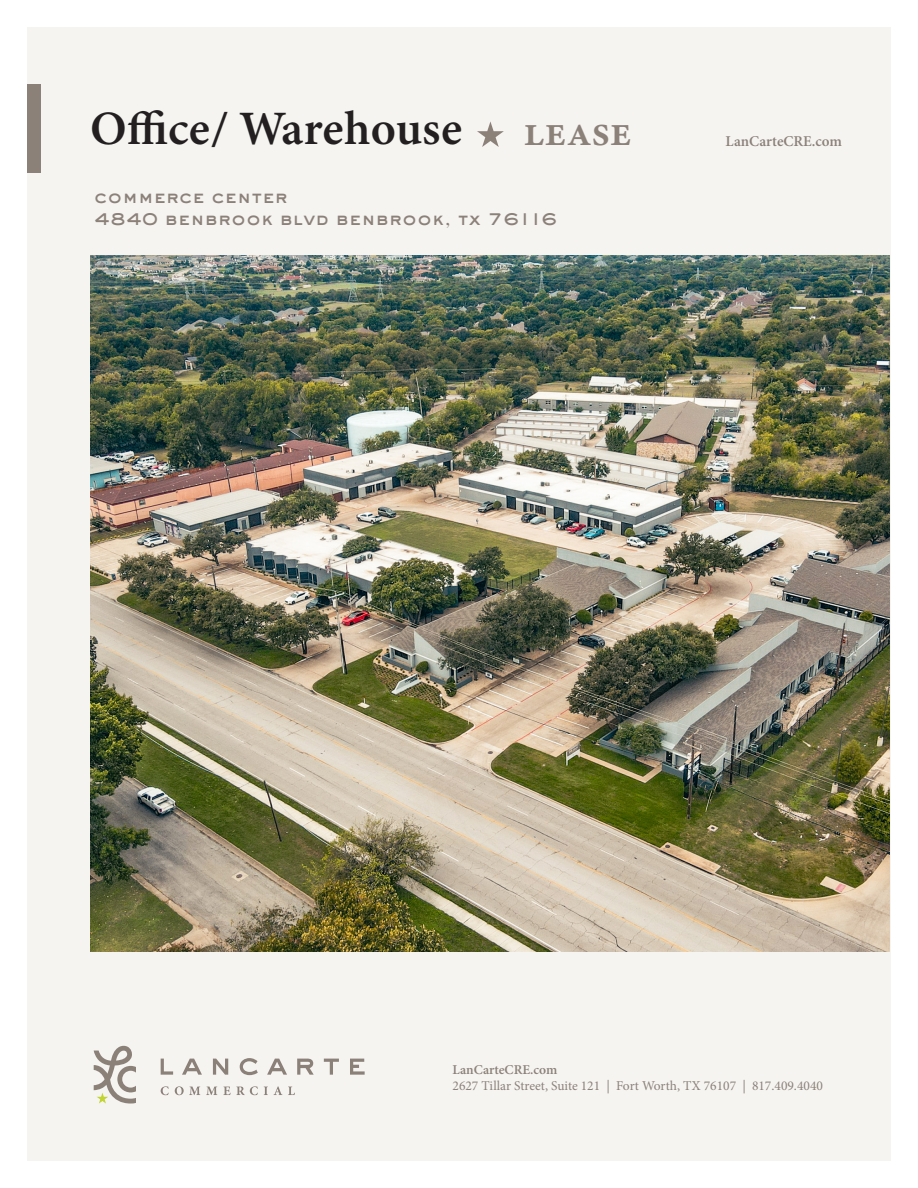
<style>
.page{position:relative;width:918px;height:1188px;background:#f5f4f1}
.page>*{position:absolute;margin:0;border:0;box-sizing:border-box;transform-origin:0 0}
.t1{font:48px "Minion Variable Concept";letter-spacing:.005em;color:#231f20}
.t2{font:42px "Minion Variable Concept";letter-spacing:.03em;color:#8c8179}
.t3{font:18px "Sackers Gothic Heavy AT";color:#8c8179}
.t4{font:600 15px "Minion Pro";color:#8c8179}
.t5{font:13.5px "Minion Pro";color:#8c8179}
.t6{font:600 13.5px "Minion Pro";color:#8c8179}
</style>
<div class="page">
<div style="left:0;top:0;width:27px;height:1188px;background:#fff"></div>
<div style="left:0;top:0;width:918px;height:27px;background:#fff"></div>
<div style="left:0;top:1161px;width:918px;height:27px;background:#fff"></div>
<div style="left:891px;top:0;width:27px;height:1188px;background:#fff"></div>
<div style="left:27px;top:84px;width:14px;height:89px;background:#8c8179"></div>
<svg style="left:477px;top:121px;width:27px;height:26px"></svg>
<svg style="left:94px;top:1045px;width:42px;height:59px"></svg>
<svg style="left:161px;top:1059px;width:12px;height:16px"></svg>
<svg style="left:182px;top:1059px;width:20px;height:16px"></svg>
<svg style="left:213px;top:1059px;width:15px;height:16px"></svg>
<svg style="left:240px;top:1058px;width:18px;height:17px"></svg>
<svg style="left:267px;top:1059px;width:20px;height:16px"></svg>
<svg style="left:297px;top:1059px;width:17px;height:16px"></svg>
<svg style="left:324px;top:1059px;width:15px;height:16px"></svg>
<svg style="left:350px;top:1059px;width:15px;height:16px"></svg>
<svg style="left:161px;top:1086px;width:8px;height:9px"></svg>
<svg style="left:175px;top:1086px;width:25px;height:9px"></svg>
<svg style="left:206px;top:1087px;width:11px;height:8px"></svg>
<svg style="left:223px;top:1086px;width:35px;height:9px"></svg>
<svg style="left:264px;top:1087px;width:4px;height:8px"></svg>
<svg style="left:274px;top:1086px;width:8px;height:9px"></svg>
<svg style="left:288px;top:1087px;width:7px;height:8px"></svg>
<img style="left:90px;top:255px;width:799px;height:697px">
<p class="t1" style="left:90px;top:95px;width:374px">Office/ Warehouse</p>
<p class="t2" style="left:524px;top:102px;width:109px">lease</p>
<p class="t4" style="left:726px;top:130px;width:118px">LanCarteCRE.com</p>
<p class="t3" style="left:94px;top:184px;width:195px">commerce center</p>
<p class="t3" style="left:94px;top:206px;width:465px">4840 benbrook blvd benbrook, tx 76116</p>
<p class="t6" style="left:453px;top:1060px;width:106px">LanCarteCRE.com</p>
<p class="t5" style="left:453px;top:1076px;width:372px">2627 Tillar Street, Suite 121 | Fort Worth, TX 76107 | 817.409.4040</p>
</div>
